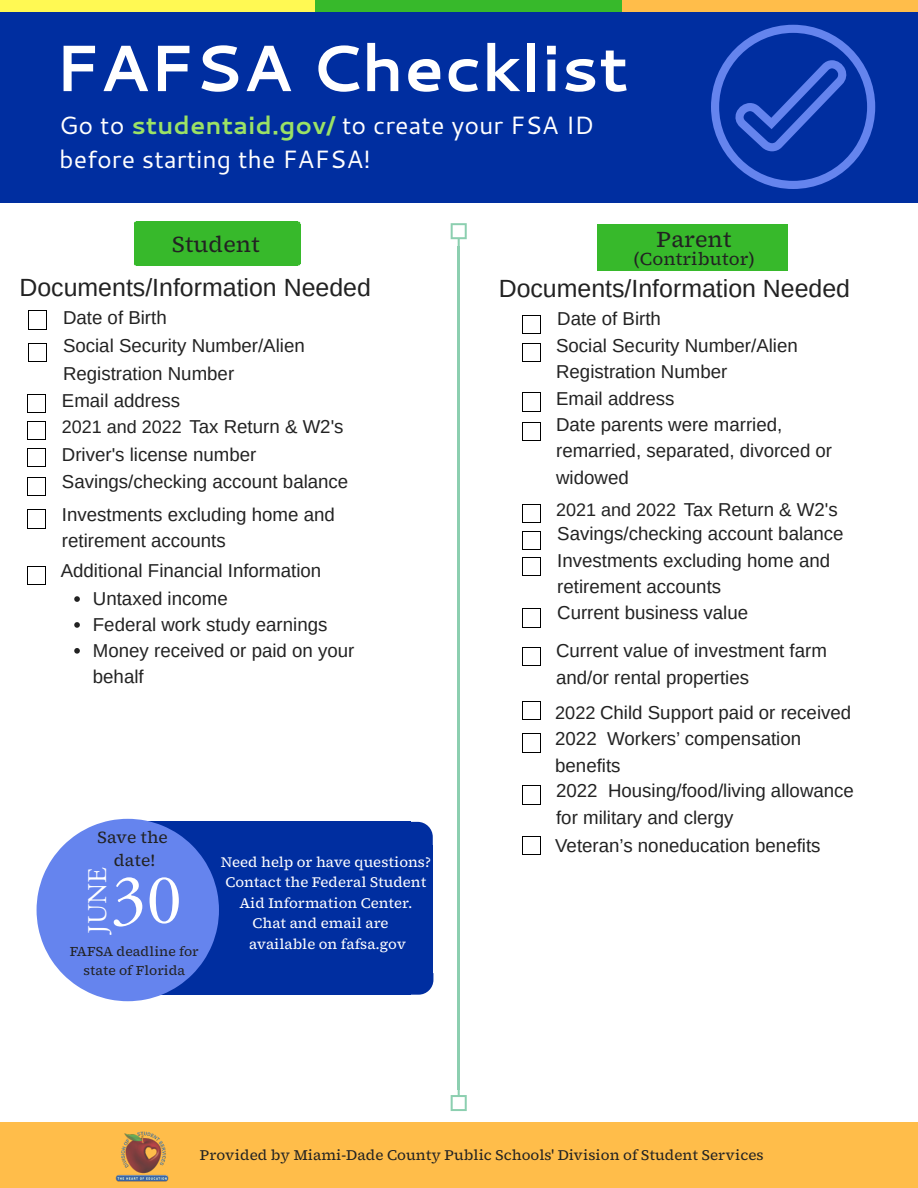
<style>
.page{position:relative;width:918px;height:1188px;background:#fff}
.page>*{position:absolute;margin:0;border:0;box-sizing:border-box;transform-origin:0 0}
.t1{font:70.8px "Adobe Garamond Pro";color:#fff}
.t2{font:700 65.4px "Cantarell";color:#fff}
.t3{font:27px "Adobe Garamond Pro";color:#fff}
.t4{font:25.05px/34px "Cantarell";color:#fff}
.t5{font:24.9px "Arimo";color:#222}
.t6{font:22.5px "Source Serif 4 Caption";color:#222}
.t7{font:18.6px/27.3px "Arimo";color:#222}
.t8{font:18px "Source Serif 4 Caption";color:#222}
.t9{font:16.8px "Source Serif 4 Caption";color:#222}
.t10{font:14.55px "Source Serif 4 Caption";color:#222}
.t11{font:14.4px "Source Serif 4 Caption";color:#fff}
.t12{font:13.5px/18.3px "Source Serif 4 Caption";color:#222;text-align:center}
.s1{font-weight:700;color:#9be265}
.s2{font-size:18px}
.s3{font-size:18.15px}
</style>
<div class="page">
<div style="left:0;top:0;width:328px;height:96px;background:#fff953"></div>
<div style="left:315px;top:0;width:310px;height:96px;background:#37b92b"></div>
<div style="left:622px;top:0;width:296px;height:96px;background:#ffbd4a"></div>
<div style="left:0;top:12px;width:918px;height:190px;background:#002ea0"></div>
<svg style="left:711px;top:25px;width:164px;height:164px"></svg>
<hr style="left:298px;top:224px;width:2px;height:39px;background:#37b92b">
<div style="left:136px;top:224px;width:162px;height:39px;background:#37b92b"></div>
<hr style="left:136px;top:222px;width:162px;height:2px;background:#37b92b">
<hr style="left:134px;top:224px;width:2px;height:39px;background:#37b92b">
<hr style="left:136px;top:263px;width:162px;height:2px;background:#37b92b">
<hr style="left:458px;top:246px;width:2px;height:844px;background:#8ccfb0">
<svg style="left:451px;top:1089px;width:16px;height:22px"></svg>
<svg style="left:451px;top:223px;width:16px;height:24px"></svg>
<div style="left:597px;top:224px;width:190px;height:46px;background:#37b92b"></div>
<svg style="left:28px;top:311px;width:19px;height:19px"></svg>
<svg style="left:28px;top:343px;width:19px;height:19px"></svg>
<svg style="left:27px;top:421px;width:19px;height:19px"></svg>
<svg style="left:27px;top:566px;width:19px;height:19px"></svg>
<svg style="left:74px;top:596px;width:6px;height:6px"></svg>
<svg style="left:74px;top:622px;width:6px;height:6px"></svg>
<svg style="left:74px;top:648px;width:6px;height:6px"></svg>
<div style="left:410px;top:846px;width:23px;height:128px;background:#002ea0"></div>
<div style="left:129px;top:973px;width:282px;height:22px;background:#002ea0"></div>
<svg style="left:411px;top:974px;width:22px;height:21px"></svg>
<div style="left:128px;top:845px;width:287px;height:130px;background:#002ea0"></div>
<svg style="left:410px;top:822px;width:23px;height:24px"></svg>
<div style="left:122px;top:822px;width:288px;height:25px;background:#002ea0"></div>
<svg style="left:37px;top:819px;width:182px;height:182px"></svg>
<svg style="left:522px;top:315px;width:19px;height:19px"></svg>
<svg style="left:522px;top:343px;width:19px;height:19px"></svg>
<svg style="left:522px;top:504px;width:19px;height:19px"></svg>
<svg style="left:522px;top:531px;width:19px;height:19px"></svg>
<svg style="left:522px;top:701px;width:19px;height:19px"></svg>
<svg style="left:522px;top:422px;width:19px;height:19px"></svg>
<svg style="left:27px;top:448px;width:19px;height:19px"></svg>
<svg style="left:522px;top:557px;width:19px;height:19px"></svg>
<svg style="left:522px;top:609px;width:19px;height:19px"></svg>
<svg style="left:522px;top:647px;width:19px;height:19px"></svg>
<svg style="left:522px;top:734px;width:19px;height:19px"></svg>
<svg style="left:522px;top:785px;width:19px;height:20px"></svg>
<svg style="left:522px;top:836px;width:19px;height:19px"></svg>
<svg style="left:522px;top:393px;width:19px;height:19px"></svg>
<svg style="left:27px;top:394px;width:19px;height:19px"></svg>
<svg style="left:27px;top:477px;width:19px;height:19px"></svg>
<svg style="left:27px;top:510px;width:19px;height:19px"></svg>
<div style="left:0;top:1123px;width:918px;height:65px;background:#ffbd4a"></div>
<img style="left:115px;top:1131px;width:54px;height:51px">
<h2 class="t2" style="left:54px;top:22px;width:576px">FAFSA Checklist</h2>
<h3 class="t4" style="left:59px;top:108px;width:536px">Go to <span class="s1">studentaid.gov/</span> to create your FSA ID before starting the FAFSA!</h3>
<p class="t6" style="left:172px;top:230px;width:89px">Student</p>
<h3 class="t5" style="left:19px;top:271px;width:353px">Documents/Information Needed</h3>
<p class="t7" style="left:62px;top:304px;width:288px">Date of Birth<br>Social Security Number/Alien<br>Registration Number<br>Email address<br><span class="s2">2021 and 2022</span> Tax Return &amp; W2's<br>Driver's license number<br>Savings/checking account balance</p>
<p class="t7" style="left:62px;top:502px;width:274px;line-height:26px">Investments excluding home and retirement accounts</p>
<p class="t7" style="left:61px;top:557px;width:262px">Additional Financial Information</p>
<p class="t7" style="left:93px;top:586px;width:263px;line-height:26px">Untaxed income<br>Federal work study earnings<br>Money received or paid on your behalf</p>
<p class="t9" style="left:97px;top:827px;width:72px">Save the</p>
<p class="t9" style="left:114px;top:850px;width:43px">date!</p>
<h3 class="t3" style="left:82px;top:934px;width:68px;rotate:-90deg">JUNE</h3>
<h1 class="t1" style="left:111px;top:858px;width:73px">30</h1>
<p class="t12" style="left:70px;top:943px;width:131px">FAFSA deadline for state of Florida</p>
<p class="t11" style="left:221px;top:852px;width:212px">Need help or have questions?</p>
<p class="t11" style="left:225px;top:873px;width:202px">Contact the Federal Student</p>
<p class="t11" style="left:239px;top:894px;width:175px">Aid Information Center.</p>
<p class="t11" style="left:253px;top:914px;width:138px">Chat and email are</p>
<p class="t11" style="left:249px;top:934px;width:159px">available on fafsa.gov</p>
<p class="t6" style="left:657px;top:225px;width:77px">Parent</p>
<p class="t8" style="left:633px;top:247px;width:123px">(Contributor)</p>
<h3 class="t5" style="left:499px;top:273px;width:353px">Documents/Information Needed</h3>
<p class="t7" style="left:556px;top:306px;width:278px;line-height:26.4px">Date of Birth<br>Social Security Number/Alien<br>Registration Number<br>Email address<br>Date parents were married, remarried, separated, divorced or widowed</p>
<p class="t7" style="left:556px;top:496px;width:283px"><span class="s2">2021 and 2022</span> Tax Return &amp; W2's</p>
<p class="t7" style="left:557px;top:521px;width:288px;line-height:26.1px">Savings/checking account balance<br>Investments excluding home and retirement accounts<br>Current business value</p>
<p class="t7" style="left:556px;top:637px;width:272px">Current value of investment farm and/or rental properties</p>
<p class="t7" style="left:555px;top:699px;width:298px;line-height:26.7px"><span class="s3">2022</span> Child Support paid or received<br>2022 Workers’ compensation benefits</p>
<p class="t7" style="left:556px;top:777px;width:299px;line-height:26.8px">2022 Housing/food/living allowance for military and clergy</p>
<p class="t7" style="left:555px;top:832px;width:267px">Veteran’s noneducation benefits</p>
<p class="t10" style="left:200px;top:1145px;width:566px">Provided by Miami-Dade County Public Schools' Division of Student Services</p>
</div>
